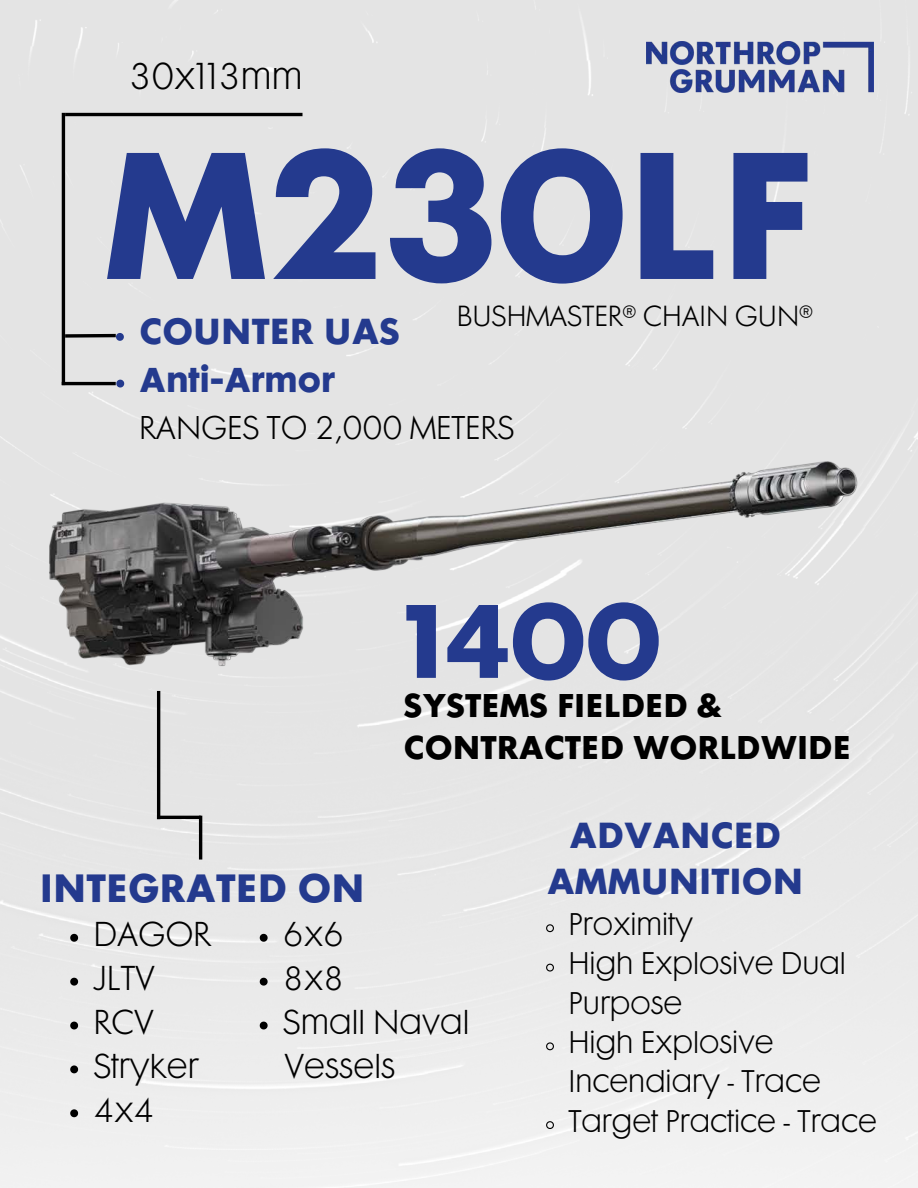
<style>
.page{position:relative;width:918px;height:1188px;background:#ebebeb}
.page>*{position:absolute;margin:0;border:0;box-sizing:border-box;transform-origin:0 0}
.t1{font:164.55px "Futura Maxi CG Bold";color:#243a8e}
.t2{font:95.1px "Futura Maxi CG Bold";color:#243a8e}
.t3{font:36px "Futura Maxi CG Bold";color:#243a8e}
.t4{font:34.2px "Futura Maxi CG Light";color:#000}
.t5{font:33px/46.2px "Futura Maxi CG Bold";color:#243a8e;text-align:center}
.t6{font:31.5px/43.8px "Futura Maxi CG Light";color:#000}
.t7{font:31.5px "Futura Maxi CG Bold";color:#243a8e}
.t8{font:30px/41.7px "Futura Maxi CG Bold";color:#000}
.t9{font:30px "Futura Maxi CG Light";color:#000}
.t10{font:28.5px/39.3px "Futura Maxi CG Light";color:#000}
.t11{font:26.55px "Futura Maxi CG Light";color:#000}
</style>
<div class="page">
<img style="left:646px;top:41px;width:227px;height:51px">
<hr style="left:65px;top:113px;width:238px;height:3px;background:#000">
<img style="left:0;top:135px;width:918px;height:819px">
<svg style="left:65px;top:334px;width:51px;height:4px"></svg>
<svg style="left:116px;top:333px;width:8px;height:8px"></svg>
<svg style="left:70px;top:934px;width:8px;height:8px"></svg>
<svg style="left:70px;top:978px;width:8px;height:8px"></svg>
<svg style="left:70px;top:1022px;width:8px;height:7px"></svg>
<svg style="left:70px;top:1065px;width:8px;height:8px"></svg>
<svg style="left:70px;top:1109px;width:8px;height:8px"></svg>
<svg style="left:260px;top:934px;width:8px;height:8px"></svg>
<svg style="left:260px;top:978px;width:8px;height:8px"></svg>
<svg style="left:260px;top:1022px;width:8px;height:7px"></svg>
<hr style="left:62px;top:113px;width:3px;height:272px;background:#000">
<hr style="left:62px;top:382px;width:54px;height:3px;background:#000">
<hr style="left:157px;top:691px;width:3px;height:128px;background:#000">
<hr style="left:157px;top:816px;width:44px;height:3px;background:#000">
<svg style="left:545px;top:923px;width:10px;height:10px"></svg>
<svg style="left:545px;top:963px;width:10px;height:9px"></svg>
<svg style="left:545px;top:1042px;width:10px;height:9px"></svg>
<svg style="left:545px;top:1120px;width:10px;height:10px"></svg>
<hr style="left:199px;top:816px;width:3px;height:44px;background:#000">
<svg style="left:116px;top:380px;width:8px;height:8px"></svg>
<p class="t4" style="left:129px;top:63px;width:175px">30x113mm</p>
<h1 class="t1" style="left:105px;top:153px;width:710px">M230LF</h1>
<p class="t5" style="left:139px;top:312px;width:262px">COUNTER UAS</p>
<p class="t11" style="left:457px;top:306px;width:357px">BUSHMASTER® CHAIN GUN®</p>
<p class="t7" style="left:140px;top:368px;width:197px">Anti-Armor</p>
<p class="t9" style="left:139px;top:416px;width:377px">RANGES TO 2,000 METERS</p>
<h2 class="t2" style="left:404px;top:605px;width:259px">1400</h2>
<p class="t8" style="left:404px;top:688px;width:449px">SYSTEMS FIELDED &amp;<br>CONTRACTED WORLDWIDE</p>
<p class="t3" style="left:40px;top:875px;width:326px">INTEGRATED ON</p>
<p class="t6" style="left:283px;top:916px;width:188px">6x6<br>8x8<br>Small Naval<br>Vessels</p>
<p class="t6" style="left:93px;top:916px;width:119px">DAGOR<br>JLTV<br>RCV<br>Stryker<br>4x4</p>
<p class="t5" style="left:547px;top:816px;width:258px">ADVANCED<br>AMMUNITION</p>
<p class="t10" style="left:568px;top:908px;width:310px">Proximity<br>High Explosive Dual<br>Purpose<br>High Explosive<br>Incendiary - Trace<br>Target Practice - Trace</p>
</div>
